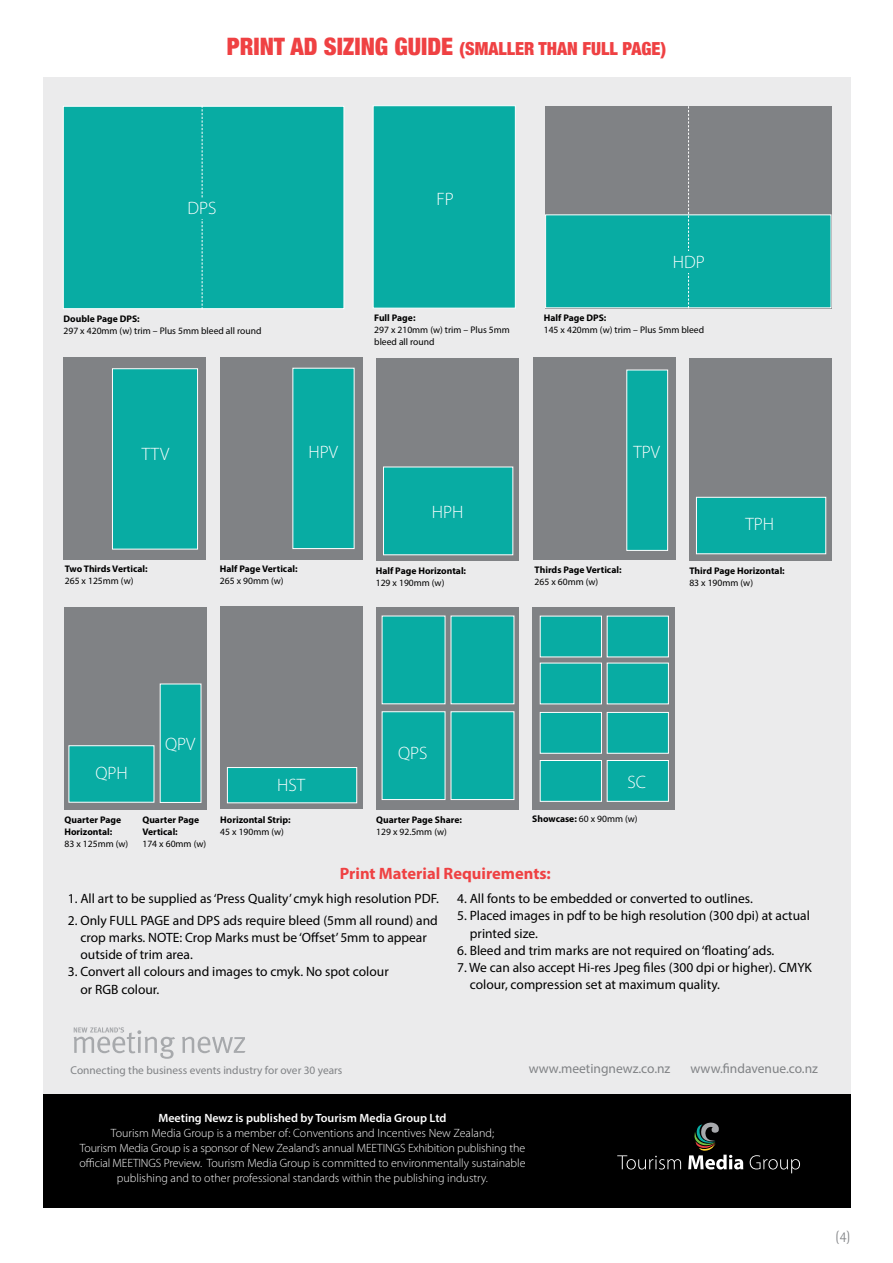
<style>
.page{position:relative;width:893px;height:1263px;background:#fff}
.page>*{position:absolute;margin:0;border:0;box-sizing:border-box;transform-origin:0 0}
.t1{font:900 condensed 18px "Helvetica Neue";color:#ef4143}
.t2{font:300 18px "Myriad Pro";color:#fff}
.t3{font:700 16.5px "Myriad Pro";color:#ef4143}
.t4{font:300 15px "Rotis Sans Serif";color:#808285}
.t5{font:13.5px/17.2px "Myriad Pro";color:#000}
.t6{font:13.5px "Myriad Pro";color:#808285}
.t7{font:300 12px/15px "Myriad Pro";color:#fff;text-align:center}
.t8{font:600 12px "Myriad Pro";color:#fff}
.t9{font:11.4px "Myriad Pro";color:#808285}
.t10{font:9.6px/12px "Myriad Pro";color:#000}
.t11{font:700 9.6px/12px "Myriad Pro";color:#000}
.s1{font-size:24px}
.s2{font-weight:700}
</style>
<div class="page">
<div style="left:43px;top:78px;width:807px;height:1016px;background:#ebebec"></div>
<div style="left:43px;top:1094px;width:807px;height:114px;background:#000"></div>
<div style="left:373px;top:105px;width:143px;height:204px;background:#08aca3;border:1px solid #fff"></div>
<div style="left:63px;top:357px;width:143px;height:202px;background:#808285"></div>
<div style="left:112px;top:368px;width:86px;height:182px;background:#08aca3;border:1px solid #fff"></div>
<div style="left:220px;top:357px;width:143px;height:202px;background:#808285"></div>
<div style="left:292px;top:368px;width:63px;height:181px;background:#08aca3;border:1px solid #fff"></div>
<div style="left:533px;top:357px;width:143px;height:203px;background:#808285"></div>
<div style="left:626px;top:369px;width:42px;height:182px;background:#08aca3;border:1px solid #fff"></div>
<div style="left:64px;top:607px;width:142px;height:202px;background:#808285"></div>
<div style="left:160px;top:683px;width:41px;height:120px;background:#08aca3"></div>
<div style="left:376px;top:358px;width:143px;height:202px;background:#808285"></div>
<div style="left:383px;top:466px;width:130px;height:89px;background:#08aca3"></div>
<div style="left:532px;top:607px;width:143px;height:202px;background:#808285"></div>
<div style="left:607px;top:760px;width:62px;height:42px;background:#08aca3;border:1px solid #fff"></div>
<div style="left:607px;top:712px;width:62px;height:42px;background:#08aca3;border:1px solid #fff"></div>
<div style="left:607px;top:663px;width:62px;height:41px;background:#08aca3"></div>
<div style="left:607px;top:616px;width:62px;height:41px;background:#08aca3"></div>
<div style="left:540px;top:760px;width:62px;height:42px;background:#08aca3;border:1px solid #fff"></div>
<div style="left:540px;top:712px;width:62px;height:42px;background:#08aca3;border:1px solid #fff"></div>
<div style="left:540px;top:663px;width:62px;height:41px;background:#08aca3"></div>
<div style="left:540px;top:616px;width:62px;height:41px;background:#08aca3"></div>
<div style="left:689px;top:358px;width:143px;height:202px;background:#808285"></div>
<div style="left:696px;top:497px;width:130px;height:57px;background:#08aca3;border:1px solid #fff"></div>
<div style="left:68px;top:745px;width:86px;height:58px;background:#08aca3;border:1px solid #fff"></div>
<div style="left:220px;top:607px;width:143px;height:202px;background:#808285"></div>
<div style="left:227px;top:767px;width:130px;height:36px;background:#08aca3;border:1px solid #fff"></div>
<div style="left:376px;top:607px;width:143px;height:202px;background:#808285"></div>
<div style="left:382px;top:711px;width:64px;height:89px;background:#08aca3;border:1px solid #fff"></div>
<div style="left:450px;top:711px;width:64px;height:89px;background:#08aca3;border:1px solid #fff"></div>
<div style="left:382px;top:615px;width:64px;height:89px;background:#08aca3;border:1px solid #fff"></div>
<div style="left:450px;top:615px;width:64px;height:89px;background:#08aca3"></div>
<svg style="left:182px;top:1037px;width:63px;height:16px"></svg>
<svg style="left:74px;top:1027px;width:101px;height:32px"></svg>
<div style="left:545px;top:106px;width:286px;height:202px;background:#808285"></div>
<div style="left:545px;top:214px;width:286px;height:94px;background:#08aca3;border:1px solid #fff"></div>
<svg style="left:688px;top:106px;width:1px;height:202px"></svg>
<div style="left:608px;top:251px;width:161px;height:22px;background:#08aca3"></div>
<div style="left:63px;top:106px;width:281px;height:203px;background:#08aca3;border:1px solid #fff"></div>
<svg style="left:202px;top:106px;width:1px;height:203px"></svg>
<div style="left:145px;top:198px;width:114px;height:21px;background:#08aca3"></div>
<svg style="left:617px;top:1155px;width:64px;height:14px"></svg>
<svg style="left:750px;top:1155px;width:50px;height:18px"></svg>
<svg style="left:688px;top:1122px;width:55px;height:47px"></svg>
<h1 class="t1" style="left:227px;top:33px;width:441px"><span class="s1">PRINT AD SIZING GUIDE</span> (SMALLER THAN FULL PAGE)</h1>
<h1 class="t2" style="left:188px;top:197px;width:31px">DPS</h1>
<h1 class="t2" style="left:437px;top:188px;width:19px">FP</h1>
<h1 class="t2" style="left:673px;top:251px;width:34px">HDP</h1>
<p class="t11" style="left:64px;top:312px;width:78px">Double Page DPS:</p>
<p class="t10" style="left:64px;top:325px;width:199px">297 x 420mm (w) trim – Plus 5mm bleed all round</p>
<p class="t11" style="left:374px;top:312px;width:43px">Full Page:</p>
<p class="t10" style="left:374px;top:324px;width:137px">297 x 210mm (w) trim – Plus 5mm bleed all round</p>
<p class="t11" style="left:544px;top:312px;width:64px">Half Page DPS:</p>
<p class="t10" style="left:544px;top:324px;width:162px">145 x 420mm (w) trim – Plus 5mm bleed</p>
<h1 class="t2" style="left:142px;top:443px;width:29px">TTV</h1>
<p class="t11" style="left:65px;top:563px;width:84px">Two Thirds Vertical:</p>
<p class="t10" style="left:65px;top:575px;width:70px">265 x 125mm (w)</p>
<h1 class="t2" style="left:308px;top:441px;width:31px">HPV</h1>
<p class="t11" style="left:220px;top:563px;width:79px">Half Page Vertical:</p>
<p class="t10" style="left:220px;top:575px;width:65px">265 x 90mm (w)</p>
<h1 class="t2" style="left:432px;top:501px;width:33px">HPH</h1>
<p class="t11" style="left:376px;top:564px;width:92px">Half Page Horizontal:</p>
<p class="t10" style="left:376px;top:576px;width:70px">129 x 190mm (w)</p>
<h1 class="t2" style="left:633px;top:442px;width:28px">TPV</h1>
<p class="t11" style="left:535px;top:563px;width:88px">Thirds Page Vertical:</p>
<p class="t10" style="left:535px;top:575px;width:65px">265 x 60mm (w)</p>
<h1 class="t2" style="left:745px;top:514px;width:30px">TPH</h1>
<p class="t11" style="left:689px;top:565px;width:97px">Third Page Horizontal:</p>
<p class="t10" style="left:689px;top:577px;width:65px">83 x 190mm (w)</p>
<h1 class="t2" style="left:95px;top:762px;width:34px">QPH</h1>
<p class="t11" style="left:65px;top:813px;width:58px">Quarter Page<br>Horizontal:</p>
<p class="t10" style="left:65px;top:838px;width:65px">83 x 125mm (w)</p>
<h1 class="t2" style="left:165px;top:733px;width:32px">QPV</h1>
<p class="t11" style="left:142px;top:813px;width:58px">Quarter Page<br>Vertical:</p>
<p class="t10" style="left:142px;top:838px;width:65px">174 x 60mm (w)</p>
<h1 class="t2" style="left:277px;top:774px;width:30px">HST</h1>
<p class="t11" style="left:220px;top:813px;width:72px">Horizontal Strip:</p>
<p class="t10" style="left:220px;top:825px;width:65px">45 x 190mm (w)</p>
<h1 class="t2" style="left:398px;top:743px;width:31px">QPS</h1>
<p class="t11" style="left:376px;top:814px;width:87px">Quarter Page Share:</p>
<p class="t10" style="left:376px;top:826px;width:72px">129 x 92.5mm (w)</p>
<h1 class="t2" style="left:627px;top:771px;width:20px">SC</h1>
<p class="t10" style="left:532px;top:813px;width:107px"><span class="s2">Showcase:</span> 60 x 90mm (w)</p>
<p class="t3" style="left:340px;top:862px;width:213px">Print Material Requirements:</p>
<p class="t5" style="left:68px;top:890px;width:373px">1. All art to be supplied as ‘Press Quality’ cmyk high resolution PDF.</p>
<p class="t5" style="left:81px;top:911px;width:359px;text-indent:-13px">2. Only FULL PAGE and DPS ads require bleed (5mm all round) and crop marks. NOTE: Crop Marks must be ‘Offset’ 5mm to appear outside of trim area.</p>
<p class="t5" style="left:81px;top:963px;width:310px;text-indent:-13px">3. Convert all colours and images to cmyk. No spot colour or RGB colour.</p>
<p class="t5" style="left:457px;top:890px;width:297px">4. All fonts to be embedded or converted to outlines.</p>
<p class="t5" style="left:470px;top:907px;width:341px;text-indent:-13px">5. Placed images in pdf to be high resolution (300 dpi) at actual printed size.</p>
<p class="t5" style="left:457px;top:941px;width:319px">6. Bleed and trim marks are not required on ‘floating’ ads.</p>
<p class="t5" style="left:470px;top:959px;width:343px;text-indent:-13px">7. We can also accept Hi-res Jpeg files (300 dpi or higher). CMYK colour, compression set at maximum quality.</p>
<p class="t9" style="left:71px;top:1063px;width:273px">Connecting the business events industry for over 30 years</p>
<p class="t6" style="left:529px;top:1060px;width:143px">www.meetingnewz.co.nz</p>
<p class="t6" style="left:690px;top:1060px;width:129px">www.findavenue.co.nz</p>
<p class="t8" style="left:158px;top:1111px;width:290px">Meeting Newz is published by Tourism Media Group Ltd</p>
<p class="t7" style="left:79px;top:1126px;width:448px">Tourism Media Group is a member of: Conventions and Incentives New Zealand;<br>Tourism Media Group is a sponsor of New Zealand’s annual MEETINGS Exhibition publishing the official MEETINGS Preview. Tourism Media Group is committed to environmentally sustainable publishing and to other professional standards within the publishing industry.</p>
<p class="t4" style="left:835px;top:1228px;width:16px">(4)</p>
</div>
